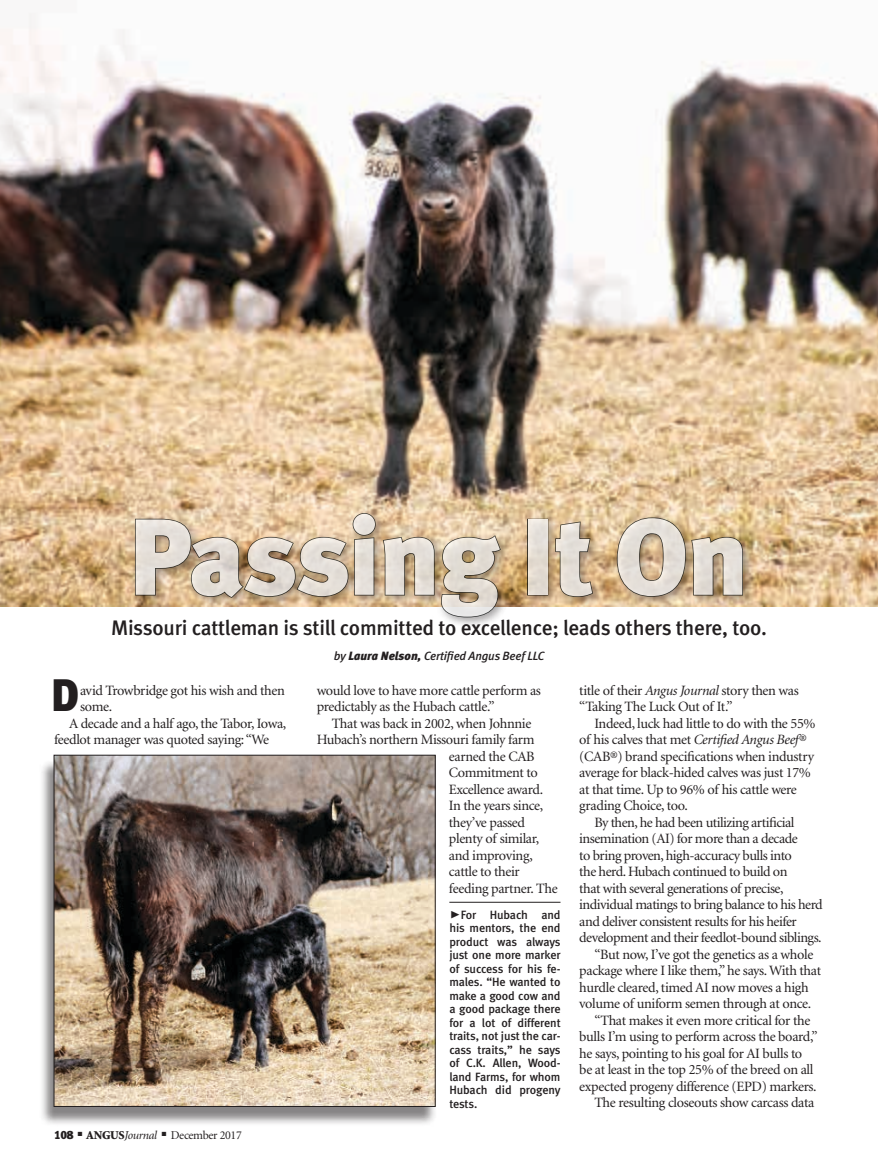
<style>
.page{position:relative;width:878px;height:1168px;background:#fff}
.page>*{position:absolute;margin:0;border:0;box-sizing:border-box;transform-origin:0 0}
.t1{font:108px "Meta Black LF";letter-spacing:-.02em;color:#fff}
.Drop_Cap{font:45.45px "Meta Black LF";color:#231f20}
.deck{font:21px "Meta Medium LF";letter-spacing:-.01em;color:#231f20}
.body_text{font:14.25px/16.5px "Minion";letter-spacing:-.025em;color:#231f20}
.Drop_Cap-2{font:14.25px/16.5px "Minion";letter-spacing:-.025em;color:#231f20}
.cutlines{font:12px/13.5px "Meta Medium LF";letter-spacing:-.01em;color:#231f20;text-align:justify}
.byline{font:italic 12px "Meta Medium LF";letter-spacing:-.01em;color:#231f20}
.t2{font:12px "Minion";letter-spacing:-.03em;color:#231f20}
.s1{font-family:"Meta Black LF"}
.s2{font-weight:900}
.s3{font-style:italic}
.s4{font-family:"Meta Black Caps Expert";font-size:21px}
</style>
<div class="page">
<img style="left:0;top:13px;width:878px;height:593px">
<div style="left:130px;top:508px;width:624px;height:120px;background:#231f20;opacity:.55"></div>
<svg style="left:134px;top:512px;width:242px;height:87px;background:#ad9679"></svg>
<svg style="left:382px;top:534px;width:120px;height:84px;background:#a9957b"></svg>
<div style="left:527px;top:519px;width:21px;height:76px;border:2px solid #070b0b"></div>
<svg style="left:554px;top:521px;width:40px;height:77px;background:#a89071"></svg>
<svg style="left:616px;top:517px;width:127px;height:80px;background:#a89173"></svg>
<div style="left:39px;top:759px;width:398px;height:368px;background:#231f20;opacity:.55"></div>
<img style="left:56px;top:757px;width:377px;height:347px">
<div style="left:54px;top:755px;width:381px;height:351px;border:1px solid #231f20"></div>
<hr style="left:449px;top:902px;width:111px;height:1px;background:#231f20">
<h1 class="t1" style="left:129px;top:492px;width:621px">Passing It On</h1>
<p class="deck" style="left:111px;top:615px;width:657px">Missouri cattleman is still committed to excellence; leads others there, too.</p>
<p class="byline" style="left:334px;top:649px;width:212px">by <span class="s1">Laura Nelson,</span> Certified Angus Beef LLC</p>
<p class="Drop_Cap" style="left:51px;top:668px;width:30px">D</p>
<p class="Drop_Cap-2" style="left:80px;top:682px;width:206px">avid Trowbridge got his wish and then some.</p>
<p class="body_text" style="left:54px;top:715px;width:234px;text-indent:15px">A decade and a half ago, the Tabor, Iowa, feedlot manager was quoted saying: “We</p>
<p class="t2" style="left:54px;top:1129px;width:189px"><span class="s1">108</span> ■ <span class="s2">ANGUS</span><span class="s3">Journal</span> ■ December 2017</p>
<p class="body_text" style="left:316px;top:682px;width:226px">would love to have more cattle perform as predictably as the Hubach cattle.”</p>
<p class="body_text" style="left:332px;top:715px;width:201px">That was back in 2002, when Johnnie</p>
<p class="body_text" style="left:316px;top:732px;width:219px">Hubach’s northern Missouri family farm</p>
<p class="body_text" style="left:449px;top:748px;width:87px">earned the CAB</p>
<p class="body_text" style="left:449px;top:765px;width:90px">Commitment to</p>
<p class="body_text" style="left:449px;top:781px;width:96px">Excellence award.</p>
<p class="body_text" style="left:449px;top:798px;width:96px">In the years since,</p>
<p class="body_text" style="left:449px;top:814px;width:78px">they’ve passed</p>
<p class="body_text" style="left:449px;top:831px;width:92px">plenty of similar,</p>
<p class="body_text" style="left:449px;top:847px;width:85px">and improving,</p>
<p class="body_text" style="left:449px;top:864px;width:72px">cattle to their</p>
<p class="body_text" style="left:449px;top:880px;width:110px">feeding partner. The</p>
<p class="cutlines" style="left:449px;top:908px;width:113px"><span class="s4">@</span>For Hubach and his mentors, the end product was always just one more marker of success for his fe&shy;males. “He wanted to make a good cow and a good package there for a lot of different traits, not just the car&shy;cass traits,” he says of C.K. Allen, Wood&shy;land Farms, for whom Hubach did progeny tests.</p>
<p class="body_text" style="left:579px;top:682px;width:221px">title of their <span class="s3">Angus Journal</span> story then was “Taking The Luck Out of It.”</p>
<p class="body_text" style="left:579px;top:715px;width:238px;text-indent:15px">Indeed, luck had little to do with the 55% of his calves that met <span class="s3">Certified Angus Beef® </span>(CAB®) brand specifications when industry average for black-hided calves was just 17% at that time. Up to 96% of his cattle were grading Choice, too.</p>
<p class="body_text" style="left:579px;top:814px;width:245px;text-indent:15px">By then, he had been utilizing artificial insemination (AI) for more than a decade<br>to bring proven, high-accuracy bulls into<br>the herd. Hubach continued to build on<br>that with several generations of precise, individual matings to bring balance to his herd and deliver consistent results for his heifer development and their feedlot-bound siblings.</p>
<p class="body_text" style="left:579px;top:946px;width:243px;text-indent:15px">“But now, I’ve got the genetics as a whole package where I like them,” he says. With that hurdle cleared, timed AI now moves a high volume of uniform semen through at once.</p>
<p class="body_text" style="left:579px;top:1012px;width:240px;text-indent:15px">“That makes it even more critical for the bulls I’m using to perform across the board,” he says, pointing to his goal for AI bulls to be at least in the top 25% of the breed on all expected progeny difference (EPD) markers.</p>
<p class="body_text" style="left:594px;top:1095px;width:221px">The resulting closeouts show carcass data</p>
</div>
